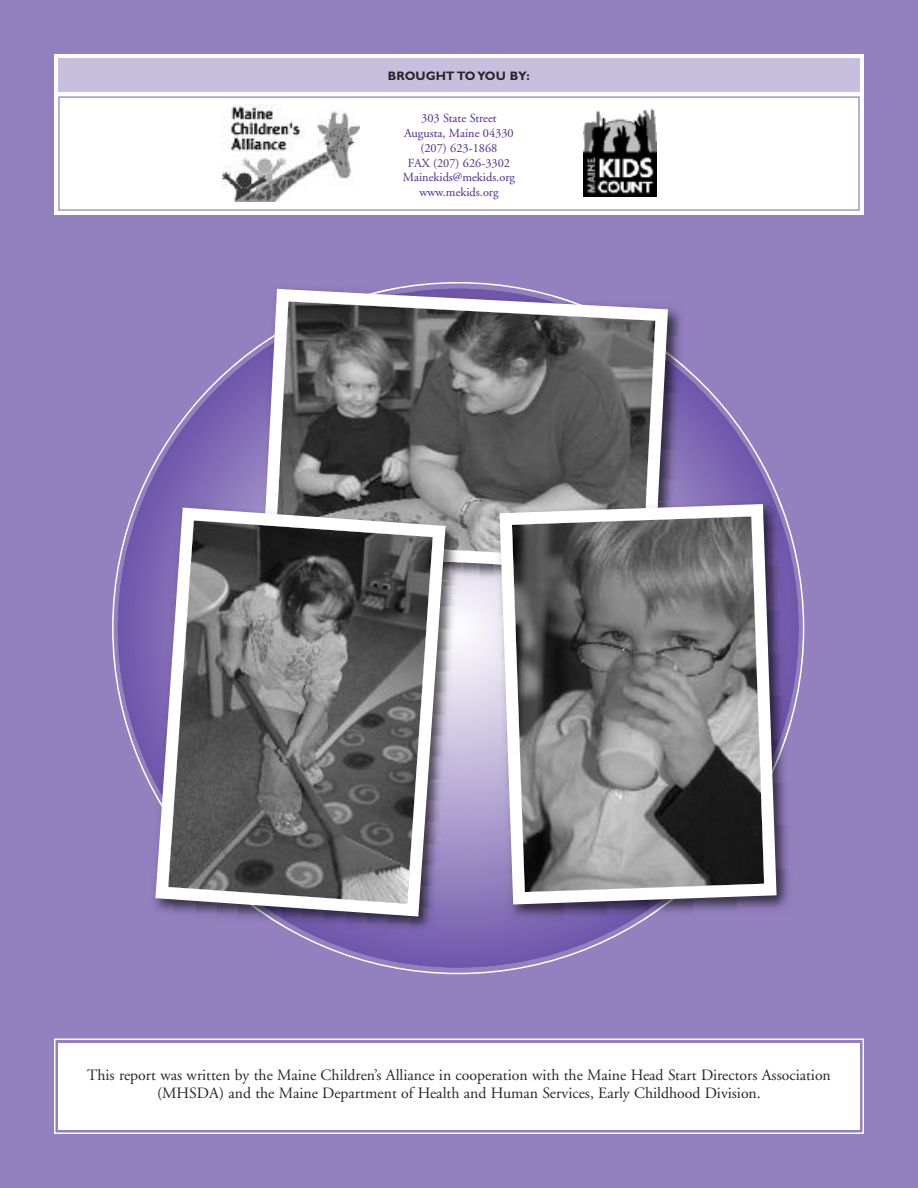
<style>
.page{position:relative;width:918px;height:1188px;background:#9280bf}
.page>*{position:absolute;margin:0;border:0;box-sizing:border-box;transform-origin:0 0}
.t1{font:15.75px/18px "Adobe Garamond";color:#272627;text-align:center}
.t2{font:12.3px/14.9px "Adobe Garamond";color:#492a94;text-align:center}
.t3{font:700 12.3px "Gill Sans";color:#272627}
</style>
<div class="page">
<div style="left:54px;top:1039px;width:810px;height:95px;border:2px solid #fff"></div>
<div style="left:54px;top:54px;width:810px;height:161px;background:#fff"></div>
<div style="left:58px;top:58px;width:802px;height:33px;background:#c8bfdf"></div>
<div style="left:58px;top:96px;width:802px;height:115px;border:2px solid #a495c9"></div>
<div style="left:58px;top:1043px;width:802px;height:87px;background:#fff"></div>
<svg style="left:112px;top:282px;width:692px;height:692px"></svg>
<svg style="left:118px;top:289px;width:681px;height:679px;background:#8b78bb"></svg>
<img style="left:684px;top:297px;width:4px;height:69px">
<svg style="left:257px;top:283px;width:417px;height:296px;background:#74727a"></svg>
<img style="left:222px;top:104px;width:137px;height:98px">
<img style="left:583px;top:109px;width:74px;height:87px">
<img style="left:790px;top:727px;width:6px;height:192px">
<img style="left:495px;top:498px;width:294px;height:426px">
<svg style="left:493px;top:498px;width:290px;height:413px;background:#858488"></svg>
<img style="left:157px;top:500px;width:304px;height:437px">
<img style="left:452px;top:507px;width:14px;height:44px">
<svg style="left:149px;top:501px;width:303px;height:422px;background:#79767f"></svg>
<p class="t3" style="left:388px;top:71px;width:144px">BROUGHT TOYOU BY:</p>
<p class="t2" style="left:403px;top:112px;width:114px">303 State Street<br>Augusta, Maine 04330 (207) 623-1868<br>FAX (207) 626-3302<br>Mainekids@mekids.org www.mekids.org</p>
<p class="t1" style="left:87px;top:1068px;width:745px">This report was written by the Maine Children’s Alliance in cooperation with the Maine Head Start Directors Association (MHSDA) and the Maine Department of Health and Human Services, Early Childhood Division.</p>
</div>
